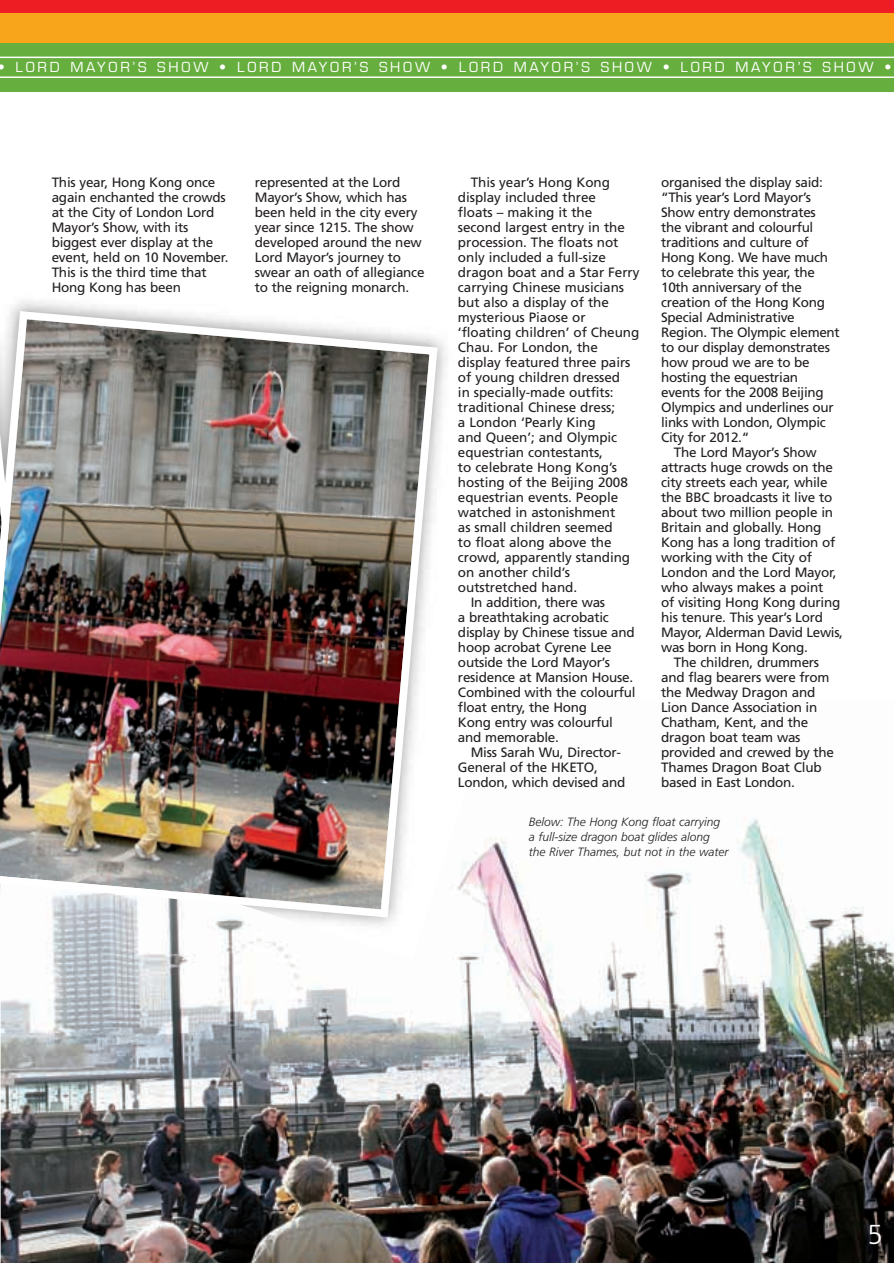
<style>
.page{position:relative;width:894px;height:1263px;background:#fff}
.page>*{position:absolute;margin:0;border:0;box-sizing:border-box;transform-origin:0 0}
.t1{font:300 27.45px "Frutiger";color:#fff}
.t2{font:13.5px/15px "Frutiger";letter-spacing:-.015em;color:#231f20}
.t3{font:13.5px "Eurostile";letter-spacing:.205em;color:#fff}
.t4{font:italic 300 12px/15px "Frutiger";color:#231f20}
</style>
<div class="page">
<img style="left:0;top:0;width:893px;height:1263px">
<p class="t3" style="left:-2px;top:62px;width:895px">• LORD MAYOR’S SHOW • LORD MAYOR’S SHOW • LORD MAYOR’S SHOW • LORD MAYOR’S SHOW •</p>
<p class="t2" style="left:52px;top:176px;width:178px">This year, Hong Kong once again enchanted the crowds at the City of London Lord<br>Mayor’s Show, with its biggest ever display at the event, held on 10 November.<br>This is the third time that<br>Hong Kong has been</p>
<p class="t2" style="left:255px;top:176px;width:171px">represented at the Lord<br>Mayor’s Show, which has been held in the city every year since 1215. The show developed around the new<br>Lord Mayor’s journey to swear an oath of allegiance to the reigning monarch.</p>
<p class="t2" style="left:470px;top:176px;width:141px">This year’s Hong Kong</p>
<p class="t2" style="left:458px;top:191px;width:139px">display included three</p>
<p class="t2" style="left:458px;top:206px;width:136px">floats – making it the</p>
<p class="t2" style="left:458px;top:221px;width:168px">second largest entry in the</p>
<p class="t2" style="left:458px;top:236px;width:162px">procession. The floats not</p>
<p class="t2" style="left:458px;top:251px;width:149px">only included a full-size</p>
<p class="t2" style="left:458px;top:266px;width:183px">dragon boat and a Star Ferry</p>
<p class="t2" style="left:458px;top:281px;width:168px">carrying Chinese musicians</p>
<p class="t2" style="left:458px;top:296px;width:152px">but also a display of the</p>
<p class="t2" style="left:458px;top:311px;width:129px">mysterious Piaose or</p>
<p class="t2" style="left:458px;top:326px;width:183px">‘floating children’ of Cheung</p>
<p class="t2" style="left:458px;top:341px;width:141px">Chau. For London, the</p>
<p class="t2" style="left:458px;top:356px;width:174px">display featured three pairs</p>
<p class="t2" style="left:458px;top:371px;width:164px">of young children dressed</p>
<p class="t2" style="left:458px;top:386px;width:157px">in specially-made outfits:</p>
<p class="t2" style="left:458px;top:401px;width:159px">traditional Chinese dress;</p>
<p class="t2" style="left:458px;top:416px;width:139px">a London ‘Pearly King</p>
<p class="t2" style="left:458px;top:431px;width:161px">and Queen’; and Olympic</p>
<p class="t2" style="left:458px;top:446px;width:146px">equestrian contestants,</p>
<p class="t2" style="left:458px;top:461px;width:161px">to celebrate Hong Kong’s</p>
<p class="t2" style="left:458px;top:476px;width:171px">hosting of the Beijing 2008</p>
<p class="t2" style="left:458px;top:491px;width:162px">equestrian events. People</p>
<p class="t2" style="left:458px;top:506px;width:159px">watched in astonishment</p>
<p class="t2" style="left:458px;top:521px;width:156px">as small children seemed</p>
<p class="t2" style="left:458px;top:536px;width:155px">to float along above the</p>
<p class="t2" style="left:458px;top:551px;width:174px">crowd, apparently standing</p>
<p class="t2" style="left:458px;top:566px;width:113px">on another child’s</p>
<p class="t2" style="left:458px;top:581px;width:121px">outstretched hand.</p>
<p class="t2" style="left:470px;top:596px;width:136px">In addition, there was</p>
<p class="t2" style="left:458px;top:611px;width:152px">a breathtaking acrobatic</p>
<p class="t2" style="left:458px;top:626px;width:178px">display by Chinese tissue and</p>
<p class="t2" style="left:458px;top:641px;width:155px">hoop acrobat Cyrene Lee</p>
<p class="t2" style="left:458px;top:656px;width:153px">outside the Lord Mayor’s</p>
<p class="t2" style="left:458px;top:671px;width:177px">residence at Mansion House.</p>
<p class="t2" style="left:458px;top:686px;width:179px">Combined with the colourful</p>
<p class="t2" style="left:458px;top:701px;width:131px">float entry, the Hong</p>
<p class="t2" style="left:458px;top:716px;width:156px">Kong entry was colourful</p>
<p class="t2" style="left:458px;top:731px;width:102px">and memorable.</p>
<p class="t2" style="left:470px;top:746px;width:152px">Miss Sarah Wu, Director-</p>
<p class="t2" style="left:458px;top:761px;width:141px">General of the HKETO,</p>
<p class="t2" style="left:458px;top:776px;width:169px">London, which devised and</p>
<p class="t2" style="left:661px;top:176px;width:163px">organised the display said:</p>
<p class="t2" style="left:661px;top:191px;width:151px">“This year’s Lord Mayor’s</p>
<p class="t2" style="left:661px;top:206px;width:156px">Show entry demonstrates</p>
<p class="t2" style="left:661px;top:221px;width:154px">the vibrant and colourful</p>
<p class="t2" style="left:661px;top:236px;width:149px">traditions and culture of</p>
<p class="t2" style="left:661px;top:251px;width:168px">Hong Kong. We have much</p>
<p class="t2" style="left:661px;top:266px;width:155px">to celebrate this year, the</p>
<p class="t2" style="left:661px;top:281px;width:142px">10th anniversary of the</p>
<p class="t2" style="left:661px;top:296px;width:165px">creation of the Hong Kong</p>
<p class="t2" style="left:661px;top:311px;width:135px">Special Administrative</p>
<p class="t2" style="left:661px;top:326px;width:180px">Region. The Olympic element</p>
<p class="t2" style="left:661px;top:341px;width:170px">to our display demonstrates</p>
<p class="t2" style="left:661px;top:356px;width:150px">how proud we are to be</p>
<p class="t2" style="left:661px;top:371px;width:138px">hosting the equestrian</p>
<p class="t2" style="left:661px;top:386px;width:164px">events for the 2008 Beijing</p>
<p class="t2" style="left:661px;top:401px;width:174px">Olympics and underlines our</p>
<p class="t2" style="left:661px;top:416px;width:166px">links with London, Olympic</p>
<p class="t2" style="left:661px;top:431px;width:90px">City for 2012.“</p>
<p class="t2" style="left:674px;top:446px;width:144px">The Lord Mayor’s Show</p>
<p class="t2" style="left:661px;top:461px;width:173px">attracts huge crowds on the</p>
<p class="t2" style="left:661px;top:476px;width:168px">city streets each year, while</p>
<p class="t2" style="left:661px;top:491px;width:173px">the BBC broadcasts it live to</p>
<p class="t2" style="left:661px;top:506px;width:173px">about two million people in</p>
<p class="t2" style="left:661px;top:521px;width:162px">Britain and globally. Hong</p>
<p class="t2" style="left:661px;top:536px;width:176px">Kong has a long tradition of</p>
<p class="t2" style="left:661px;top:551px;width:152px">working with the City of</p>
<p class="t2" style="left:661px;top:566px;width:177px">London and the Lord Mayor,</p>
<p class="t2" style="left:661px;top:581px;width:164px">who always makes a point</p>
<p class="t2" style="left:661px;top:596px;width:181px">of visiting Hong Kong during</p>
<p class="t2" style="left:661px;top:611px;width:163px">his tenure. This year’s Lord</p>
<p class="t2" style="left:661px;top:626px;width:183px">Mayor, Alderman David Lewis,</p>
<p class="t2" style="left:661px;top:641px;width:148px">was born in Hong Kong.</p>
<p class="t2" style="left:674px;top:656px;width:147px">The children, drummers</p>
<p class="t2" style="left:661px;top:671px;width:170px">and flag bearers were from</p>
<p class="t2" style="left:661px;top:686px;width:156px">the Medway Dragon and</p>
<p class="t2" style="left:661px;top:701px;width:158px">Lion Dance Association in</p>
<p class="t2" style="left:661px;top:716px;width:149px">Chatham, Kent, and the</p>
<p class="t2" style="left:661px;top:731px;width:141px">dragon boat team was</p>
<p class="t2" style="left:661px;top:746px;width:174px">provided and crewed by the</p>
<p class="t2" style="left:661px;top:761px;width:162px">Thames Dragon Boat Club</p>
<p class="t2" style="left:661px;top:776px;width:135px">based in East London.</p>
<p class="t4" style="left:529px;top:815px;width:201px">Below: The Hong Kong float carrying a full-size dragon boat glides along the River Thames, but not in the water</p>
<h1 class="t1" style="left:867px;top:1224px;width:17px">5</h1>
</div>
